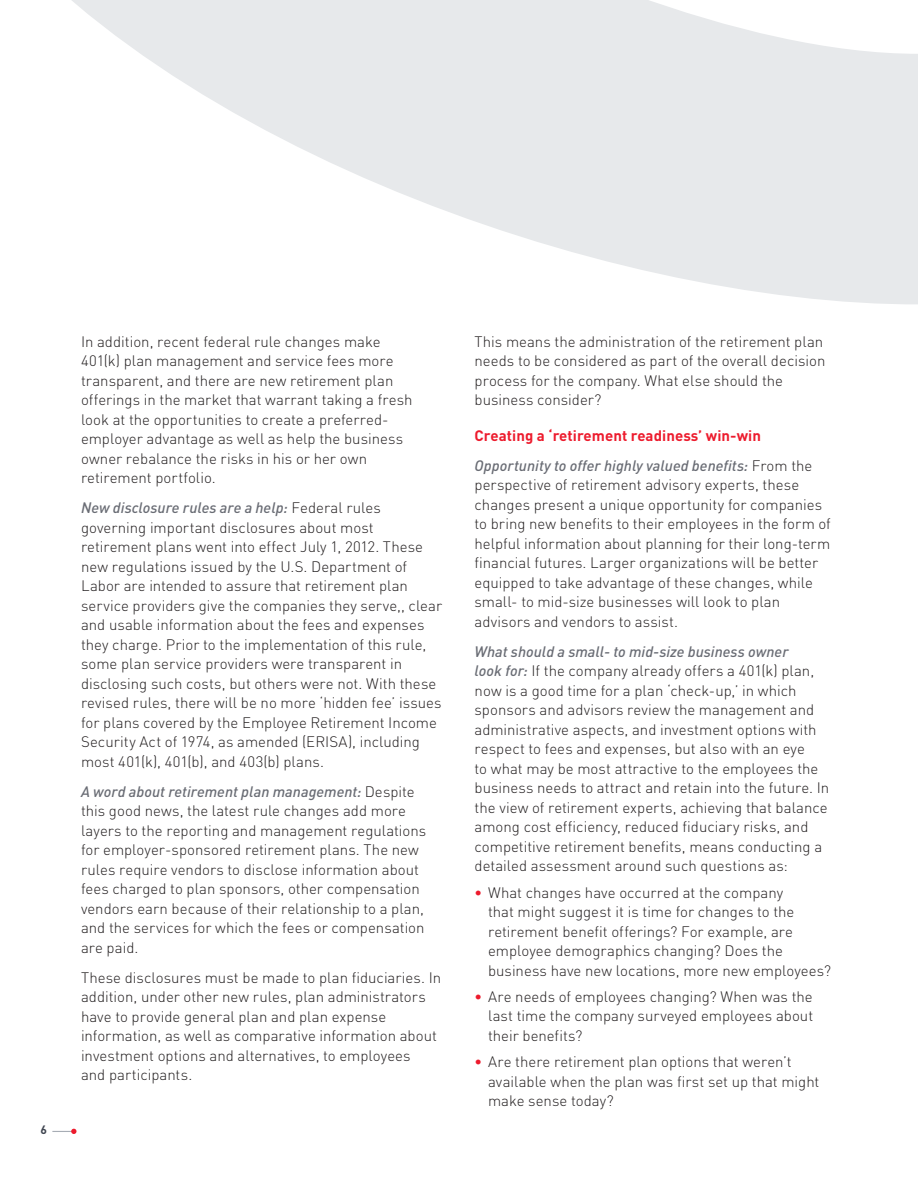
<style>
.page{position:relative;width:918px;height:1188px;background:#fff}
.page>*{position:absolute;margin:0;border:0;box-sizing:border-box;transform-origin:0 0}
.t1{font:300 15px/19.5px "DINOT";color:#231f20}
.t2{font:italic 500 15px/30px "DINOT";color:#696c74}
.t3{font:700 12px "DINOT";color:#3f4550}
.s1{font-weight:500;font-style:italic;color:#696c74}
.s2{font-weight:700;font-style:normal;color:#ed1b2d}
.s3{font-weight:300;font-style:normal;color:#231f20}
.s4{font-weight:500;color:#ed1b2d}
</style>
<div class="page">
<svg style="left:52px;top:1129px;width:25px;height:5px"></svg>
<svg style="left:72px;top:0;width:846px;height:304px;fill:#e7e9eb"></svg>
<p class="t3" style="left:40px;top:1122px;width:8px">6</p>
<p class="t1" style="left:81px;top:331px;width:333px">In addition, recent federal rule changes make 401(k) plan management and service fees more transparent, and there are new retirement plan offerings in the market that warrant taking a fresh look at the opportunities to create a preferred&shy;employer advantage as well as help the business owner rebalance the risks in his or her own retirement portfolio.</p>
<p class="t1" style="left:81px;top:498px;width:363px"><span class="s1">New disclosure rules are a help:</span> Federal rules governing important disclosures about most retirement plans went into effect July 1, 2012. These new regulations issued by the U.S. Department of Labor are intended to assure that retirement plan service providers give the companies they serve,, clear and usable information about the fees and expenses they charge. Prior to the implementation of this rule, some plan service providers were transparent in disclosing such costs, but others were not. With these revised rules, there will be no more ‘hidden fee’ issues for plans covered by the Employee Retirement Income Security Act of 1974, as amended (ERISA), including most 401(k), 401(b), and 403(b) plans.</p>
<p class="t1" style="left:81px;top:781px;width:347px"><span class="s1">A word about retirement plan management:</span> Despite this good news, the latest rule changes add more layers to the reporting and management regulations for employer-sponsored retirement plans. The new rules require vendors to disclose information about fees charged to plan sponsors, other compensation vendors earn because of their relationship to a plan, and the services for which the fees or compensation are paid.</p>
<p class="t1" style="left:81px;top:967px;width:362px">These disclosures must be made to plan fiduciaries. In addition, under other new rules, plan administrators have to provide general plan and plan expense information, as well as comparative information about investment options and alternatives, to employees<br>and participants.</p>
<p class="t1" style="left:475px;top:331px;width:352px">This means the administration of the retirement plan needs to be considered as part of the overall decision process for the company. What else should the business consider?</p>
<p class="t2" style="left:475px;top:420px;width:339px"><span class="s2">Creating a ‘retirement readiness’ win-win<br></span>Opportunity to offer highly valued benefits: <span class="s3">From the</span></p>
<p class="t1" style="left:475px;top:475px;width:358px">perspective of retirement advisory experts, these changes present a unique opportunity for companies to bring new benefits to their employees in the form of helpful information about planning for their long-term financial futures. Larger organizations will be better equipped to take advantage of these changes, while small- to mid-size businesses will look to plan advisors and vendors to assist.</p>
<p class="t1" style="left:475px;top:642px;width:356px"><span class="s1">What should a small- to mid-size business owner<br>look for:</span> If the company already offers a 401(k) plan, now is a good time for a plan ‘check-up,’ in which sponsors and advisors review the management and administrative aspects, and investment options with respect to fees and expenses, but also with an eye<br>to what may be most attractive to the employees the business needs to attract and retain into the future. In the view of retirement experts, achieving that balance among cost efficiency, reduced fiduciary risks, and competitive retirement benefits, means conducting a detailed assessment around such questions as:</p>
<p class="t1" style="left:488px;top:882px;width:345px;text-indent:-14px"><span class="s4">•</span> What changes have occurred at the company<br>that might suggest it is time for changes to the retirement benefit offerings? For example, are employee demographics changing? Does the business have new locations, more new employees?</p>
<p class="t1" style="left:488px;top:987px;width:327px;text-align:justify;text-indent:-14px"><span class="s4">•</span> Are needs of employees changing? When was the last time the company surveyed employees about their benefits?</p>
<p class="t1" style="left:488px;top:1052px;width:333px;text-indent:-14px"><span class="s4">•</span> Are there retirement plan options that weren’t available when the plan was first set up that might make sense today?</p>
</div>
